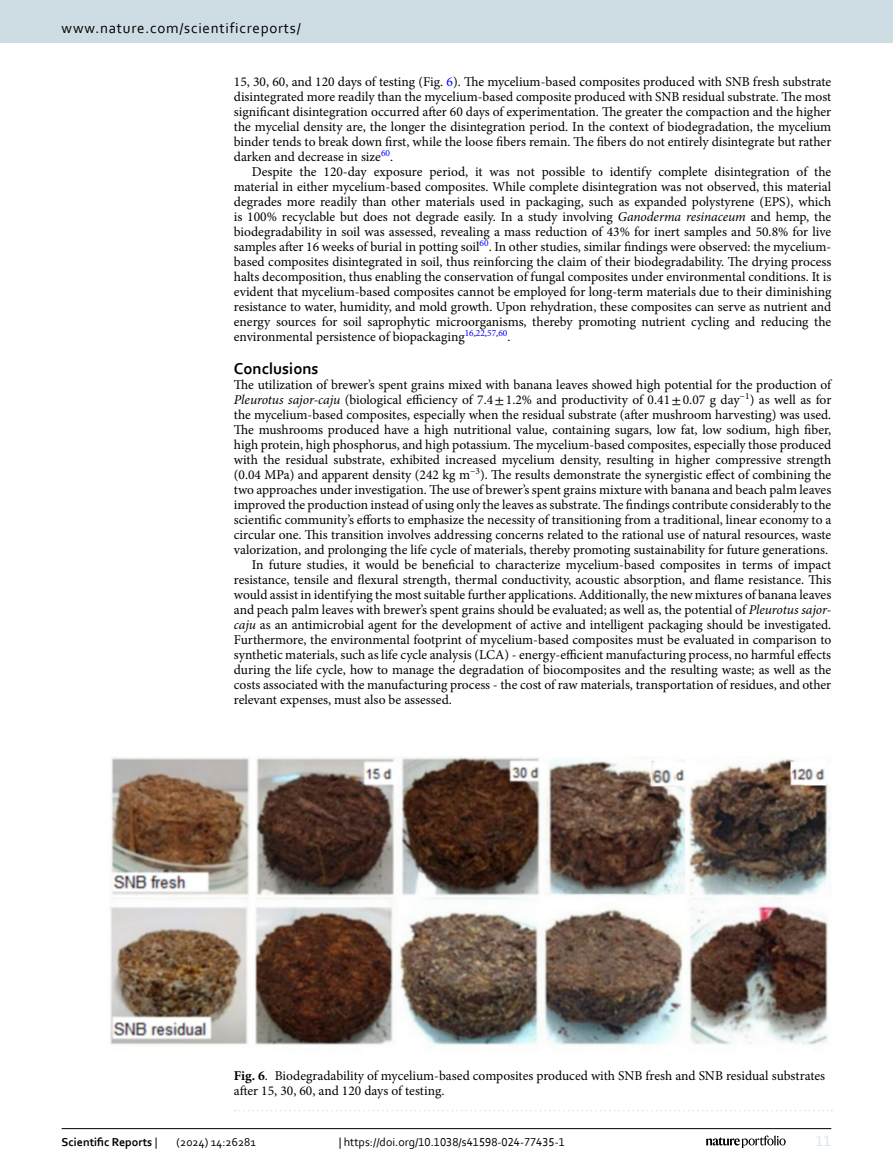
<style>
.page{position:relative;width:893px;height:1174px;background:#fff}
.page>*{position:absolute;margin:0;border:0;box-sizing:border-box;transform-origin:0 0}
.Head_1{font:700 16.5px "Corbel";color:#000}
.t1{font:15px "Corbel";letter-spacing:.05em;color:#000}
.t2{font:15px "Corbel";color:#d9e4eb}
.Body_Text_Indent{font:13.5px/15px "Minion Pro";color:#000;text-align:justify}
.Body_Text{font:13.5px/15px "Minion Pro";letter-spacing:-.005em;color:#000;text-align:justify}
.Figure_Caption{font:13.5px/15px "Minion Pro";color:#000}
.t3{font:12px "Corbel";color:#000}
.t4{font:700 12px "Corbel";color:#000}
.s1{color:#00f}
.s2{font-style:italic}
.s3{font-family:"STIX"}
.s4{font-weight:700}
.s5{font-weight:400}
</style>
<div class="page">
<img style="left:110px;top:757px;width:721px;height:289px">
<svg style="left:235px;top:1110px;width:597px;height:1px"></svg>
<hr style="left:62px;top:1128px;width:769px;height:1px;background:#000">
<svg style="left:706px;top:1135px;width:80px;height:12px"></svg>
<div style="left:0;top:0;width:893px;height:43px;background:#cedde4"></div>
<p class="t1" style="left:62px;top:18px;width:241px">www.nature.com/scientificreports/</p>
<p class="Body_Text" style="left:234px;top:74px;width:599px">15, 30, 60, and 120 days of testing (Fig. <span class="s1">6</span>). The mycelium-based composites produced with SNB fresh substrate disintegrated more readily than the mycelium-based composite produced with SNB residual substrate. The most significant disintegration occurred after 60 days of experimentation. The greater the compaction and the higher the mycelial density are, the longer the disintegration period. In the context of biodegradation, the mycelium binder tends to break down first, while the loose fibers remain. The fibers do not entirely disintegrate but rather darken and decrease in size<sup>60</sup>.</p>
<p class="Body_Text_Indent" style="left:234px;top:164px;width:599px;text-indent:18px">Despite the 120-day exposure period, it was not possible to identify complete disintegration of the material in either mycelium-based composites. While complete disintegration was not observed, this material degrades more readily than other materials used in packaging, such as expanded polystyrene (EPS), which is 100% recyclable but does not degrade easily. In a study involving <span class="s2">Ganoderma resinaceum</span> and hemp, the biodegradability in soil was assessed, revealing a mass reduction of 43% for inert samples and 50.8% for live samples after 16 weeks of burial in potting soil<sup>60</sup>. In other studies, similar findings were observed: the mycelium&shy;based composites disintegrated in soil, thus reinforcing the claim of their biodegradability. The drying process halts decomposition, thus enabling the conservation of fungal composites under environmental conditions. It is evident that mycelium-based composites cannot be employed for long-term materials due to their diminishing resistance to water, humidity, and mold growth. Upon rehydration, these composites can serve as nutrient and energy sources for soil saprophytic microorganisms, thereby promoting nutrient cycling and reducing the environmental persistence of biopackaging<sup>16</sup><sup>,</sup><sup>22</sup><sup>,</sup><sup>57</sup><sup>,</sup><sup>60</sup>.</p>
<p class="Head_1" style="left:234px;top:358px;width:86px">Conclusions</p>
<p class="Body_Text" style="left:234px;top:377px;width:599px">The utilization of brewer’s spent grains mixed with banana leaves showed high potential for the production of <span class="s2">Pleurotus sajor-caju</span> (biological efficiency of 7.4<span class="s3">±</span>1.2% and productivity of 0.41<span class="s3">±</span>0.07 g day<sup>−1</sup>) as well as for the mycelium-based composites, especially when the residual substrate (after mushroom harvesting) was used.<br>The mushrooms produced have a high nutritional value, containing sugars, low fat, low sodium, high fiber, high protein, high phosphorus, and high potassium. The mycelium-based composites, especially those produced with the residual substrate, exhibited increased mycelium density, resulting in higher compressive strength (0.04 MPa) and apparent density (242 kg m<sup>−3</sup>). The results demonstrate the synergistic effect of combining the two approaches under investigation. The use of brewer’s spent grains mixture with banana and beach palm leaves improved the production instead of using only the leaves as substrate. The findings contribute considerably to the scientific community’s efforts to emphasize the necessity of transitioning from a traditional, linear economy to a circular one. This transition involves addressing concerns related to the rational use of natural resources, waste valorization, and prolonging the life cycle of materials, thereby promoting sustainability for future generations.</p>
<p class="Body_Text_Indent" style="left:234px;top:557px;width:599px;text-indent:18px">In future studies, it would be beneficial to characterize mycelium-based composites in terms of impact resistance, tensile and flexural strength, thermal conductivity, acoustic absorption, and flame resistance. This would assist in identifying the most suitable further applications. Additionally, the new mixtures of banana leaves and peach palm leaves with brewer’s spent grains should be evaluated; as well as, the potential of <span class="s2">Pleurotus sajor&shy;caju</span> as an antimicrobial agent for the development of active and intelligent packaging should be investigated.<br>Furthermore, the environmental footprint of mycelium-based composites must be evaluated in comparison to synthetic materials, such as life cycle analysis (LCA) - energy-efficient manufacturing process, no harmful effects during the life cycle, how to manage the degradation of biocomposites and the resulting waste; as well as the costs associated with the manufacturing process - the cost of raw materials, transportation of residues, and other relevant expenses, must also be assessed.</p>
<p class="Figure_Caption" style="left:234px;top:1068px;width:593px"><span class="s4">Fig. 6</span>. Biodegradability of mycelium-based composites produced with SNB fresh and SNB residual substrates after 15, 30, 60, and 120 days of testing.</p>
<p class="t4" style="left:62px;top:1134px;width:97px">Scientific Reports <span class="s5">|</span></p>
<p class="t3" style="left:177px;top:1134px;width:81px">(2024) 14:26281</p>
<p class="t3" style="left:339px;top:1134px;width:228px">| https://doi.org/10.1038/s41598-024-77435-1</p>
<p class="t2" style="left:816px;top:1132px;width:17px">11</p>
</div>
